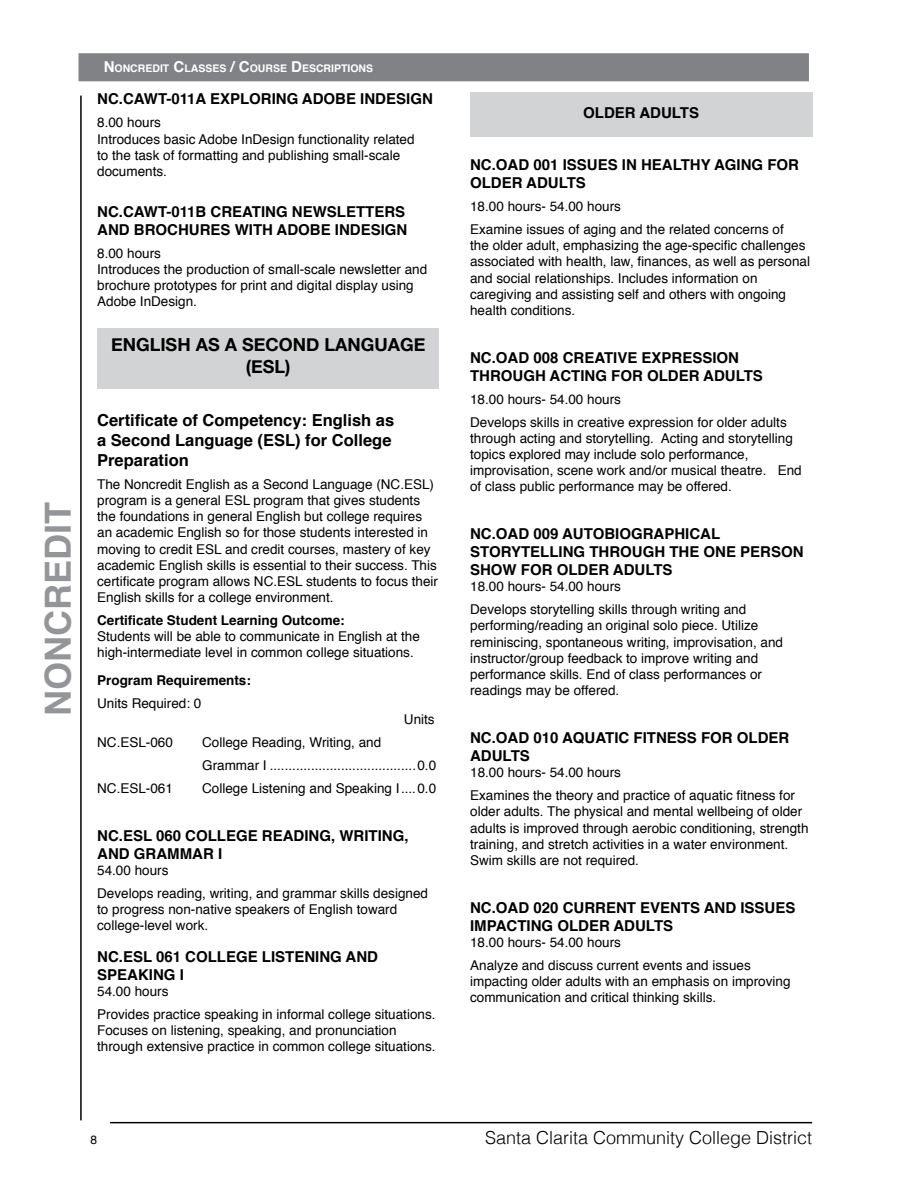
<style>
.page{position:relative;width:918px;height:1188px;background:#fff}
.page>*{position:absolute;margin:0;border:0;box-sizing:border-box;transform-origin:0 0}
.t1{font:700 36px "Helvetica";color:#939598}
.t2{font:300 18px "Helvetica";color:#000}
.t3{font:700 18px "Helvetica Neue";color:#000}
.t4{font:700 16.5px "Helvetica";color:#000}
.t5{font:700 15px/18px "Helvetica CE";color:#000}
.t6{font:700 15px "Helvetica";color:#000}
.t7{font:13.5px/16.2px "Helvetica CE";color:#000}
.t8{font:13.5px "Helvetica";color:#000}
.t9{font:700 13.5px "Helvetica";color:#000}
.t10{font:12px "Helvetica";color:#000}
.t11{font:700 10.5px "Helvetica";color:#fff}
.s1{font-size:15px}
</style>
<div class="page">
<hr style="left:80px;top:96px;width:2px;height:1024px;background:#000">
<hr style="left:110px;top:1122px;width:702px;height:1px;background:#000">
<div style="left:97px;top:328px;width:342px;height:61px;background:#d1d3d4"></div>
<div style="left:470px;top:93px;width:342px;height:44px;background:#d1d3d4"></div>
<div style="left:79px;top:53px;width:730px;height:28px;background:#808285;border:2px solid #808285"></div>
<h1 class="t1" style="left:29px;top:716px;width:215px;rotate:-90deg">NONCREDIT</h1>
<p class="t11" style="left:104px;top:60px;width:271px"><span class="s1">N</span>ONCREDIT <span class="s1">C</span>LASSES <span class="s1">/ C</span>OURSE <span class="s1">D</span>ESCRIPTIONS</p>
<p class="t5" style="left:97px;top:91px;width:337px">NC.CAWT-011A EXPLORING ADOBE INDESIGN</p>
<p class="t7" style="left:97px;top:115px;width:319px">8.00 hours<br>Introduces basic Adobe InDesign functionality related to the task of formatting and publishing small-scale</p>
<p class="t7" style="left:97px;top:164px;width:71px">documents.</p>
<p class="t5" style="left:97px;top:204px;width:312px">NC.CAWT-011B CREATING NEWSLETTERS<br>AND BROCHURES WITH ADOBE INDESIGN</p>
<p class="t7" style="left:97px;top:246px;width:65px">8.00 hours</p>
<p class="t7" style="left:97px;top:262px;width:332px">Introduces the production of small-scale newsletter and</p>
<p class="t7" style="left:97px;top:278px;width:318px">brochure prototypes for print and digital display using</p>
<p class="t7" style="left:97px;top:294px;width:101px">Adobe InDesign.</p>
<p class="t6" style="left:583px;top:101px;width:117px">OLDER ADULTS</p>
<p class="t5" style="left:470px;top:157px;width:330px">NC.OAD 001 ISSUES IN HEALTHY AGING FOR</p>
<p class="t5" style="left:470px;top:175px;width:117px">OLDER ADULTS</p>
<p class="t7" style="left:470px;top:199px;width:152px">18.00 hours- 54.00 hours</p>
<p class="t7" style="left:470px;top:222px;width:337px">Examine issues of aging and the related concerns of the older adult, emphasizing the age-specific challenges</p>
<p class="t7" style="left:470px;top:254px;width:341px">associated with health, law, finances, as well as personal</p>
<p class="t7" style="left:470px;top:271px;width:289px">and social relationships. Includes information on</p>
<p class="t7" style="left:470px;top:287px;width:317px">caregiving and assisting self and others with ongoing</p>
<p class="t7" style="left:470px;top:303px;width:107px">health conditions.</p>
<p class="t3" style="left:111px;top:330px;width:316px">ENGLISH AS A SECOND LANGUAGE</p>
<p class="t5" style="left:470px;top:349px;width:270px">NC.OAD 008 CREATIVE EXPRESSION</p>
<p class="t3" style="left:246px;top:352px;width:46px">(ESL)</p>
<p class="t5" style="left:470px;top:367px;width:294px">THROUGH ACTING FOR OLDER ADULTS</p>
<p class="t7" style="left:470px;top:392px;width:152px">18.00 hours- 54.00 hours</p>
<p class="t4" style="left:97px;top:407px;width:299px">Certificate of Competency: English as</p>
<p class="t7" style="left:470px;top:415px;width:318px">Develops skills in creative expression for older adults</p>
<p class="t4" style="left:97px;top:427px;width:296px">a Second Language (ESL) for College</p>
<p class="t7" style="left:470px;top:431px;width:324px">through acting and storytelling. Acting and storytelling topics explored may include solo performance,</p>
<p class="t4" style="left:97px;top:447px;width:93px">Preparation</p>
<p class="t7" style="left:470px;top:463px;width:333px">improvisation, scene work and/or musical theatre. End</p>
<p class="t7" style="left:97px;top:477px;width:338px">The Noncredit English as a Second Language (NC.ESL)</p>
<p class="t7" style="left:470px;top:479px;width:263px">of class public performance may be offered.</p>
<p class="t7" style="left:97px;top:493px;width:332px">program is a general ESL program that gives students the foundations in general English but college requires an academic English so for those students interested in</p>
<p class="t5" style="left:470px;top:526px;width:252px">NC.OAD 009 AUTOBIOGRAPHICAL</p>
<p class="t7" style="left:97px;top:542px;width:335px">moving to credit ESL and credit courses, mastery of key</p>
<p class="t5" style="left:470px;top:544px;width:335px">STORYTELLING THROUGH THE ONE PERSON</p>
<p class="t7" style="left:97px;top:558px;width:341px">academic English skills is essential to their success. This</p>
<p class="t5" style="left:470px;top:562px;width:204px">SHOW FOR OLDER ADULTS</p>
<p class="t7" style="left:97px;top:574px;width:342px">certificate program allows NC.ESL students to focus their</p>
<p class="t7" style="left:470px;top:579px;width:152px">18.00 hours- 54.00 hours</p>
<p class="t7" style="left:97px;top:590px;width:238px">English skills for a college environment.</p>
<p class="t7" style="left:470px;top:602px;width:278px">Develops storytelling skills through writing and</p>
<p class="t9" style="left:97px;top:609px;width:249px">Certificate Student Learning Outcome:</p>
<p class="t7" style="left:470px;top:618px;width:290px">performing/reading an original solo piece. Utilize</p>
<p class="t8" style="left:97px;top:626px;width:324px">Students will be able to communicate in English at the</p>
<p class="t7" style="left:470px;top:635px;width:314px">reminiscing, spontaneous writing, improvisation, and</p>
<p class="t8" style="left:97px;top:642px;width:318px">high-intermediate level in common college situations.</p>
<p class="t7" style="left:470px;top:651px;width:293px">instructor/group feedback to improve writing and performance skills. End of class performances or</p>
<p class="t9" style="left:97px;top:669px;width:155px">Program Requirements:</p>
<p class="t7" style="left:470px;top:683px;width:151px">readings may be offered.</p>
<p class="t8" style="left:97px;top:693px;width:106px">Units Required: 0</p>
<p class="t8" style="left:404px;top:709px;width:32px">Units</p>
<p class="t8" style="left:97px;top:732px;width:77px">NC.ESL-060</p>
<p class="t8" style="left:202px;top:732px;width:181px">College Reading, Writing, and</p>
<p class="t5" style="left:470px;top:730px;width:321px">NC.OAD 010 AQUATIC FITNESS FOR OLDER<br>ADULTS</p>
<p class="t8" style="left:202px;top:755px;width:235px">Grammar I .......................................0.0</p>
<p class="t7" style="left:470px;top:765px;width:152px">18.00 hours- 54.00 hours</p>
<p class="t8" style="left:97px;top:778px;width:77px">NC.ESL-061</p>
<p class="t8" style="left:202px;top:778px;width:236px">College Listening and Speaking I....0.0</p>
<p class="t7" style="left:470px;top:788px;width:340px">Examines the theory and practice of aquatic fitness for older adults. The physical and mental wellbeing of older adults is improved through aerobic conditioning, strength</p>
<p class="t5" style="left:97px;top:827px;width:313px">NC.ESL 060 COLLEGE READING, WRITING,</p>
<p class="t7" style="left:470px;top:837px;width:320px">training, and stretch activities in a water environment.</p>
<p class="t5" style="left:97px;top:845px;width:126px">AND GRAMMAR I</p>
<p class="t7" style="left:470px;top:853px;width:170px">Swim skills are not required.</p>
<p class="t7" style="left:97px;top:863px;width:73px">54.00 hours</p>
<p class="t7" style="left:97px;top:886px;width:332px">Develops reading, writing, and grammar skills designed to progress non-native speakers of English toward</p>
<p class="t5" style="left:470px;top:899px;width:327px">NC.OAD 020 CURRENT EVENTS AND ISSUES</p>
<p class="t7" style="left:97px;top:918px;width:113px">college-level work.</p>
<p class="t5" style="left:470px;top:917px;width:205px">IMPACTING OLDER ADULTS</p>
<p class="t7" style="left:470px;top:935px;width:152px">18.00 hours- 54.00 hours</p>
<p class="t5" style="left:97px;top:948px;width:282px">NC.ESL 061 COLLEGE LISTENING AND</p>
<p class="t7" style="left:470px;top:958px;width:282px">Analyze and discuss current events and issues</p>
<p class="t5" style="left:97px;top:966px;width:88px">SPEAKING I</p>
<p class="t7" style="left:470px;top:974px;width:322px">impacting older adults with an emphasis on improving</p>
<p class="t7" style="left:97px;top:984px;width:73px">54.00 hours</p>
<p class="t7" style="left:470px;top:990px;width:248px">communication and critical thinking skills.</p>
<p class="t7" style="left:97px;top:1007px;width:340px">Provides practice speaking in informal college situations.<br>Focuses on listening, speaking, and pronunciation through extensive practice in common college situations.</p>
<p class="t10" style="left:91px;top:1131px;width:8px">8</p>
<h2 class="t2" style="left:485px;top:1122px;width:329px">Santa Clarita Community College District</h2>
</div>
